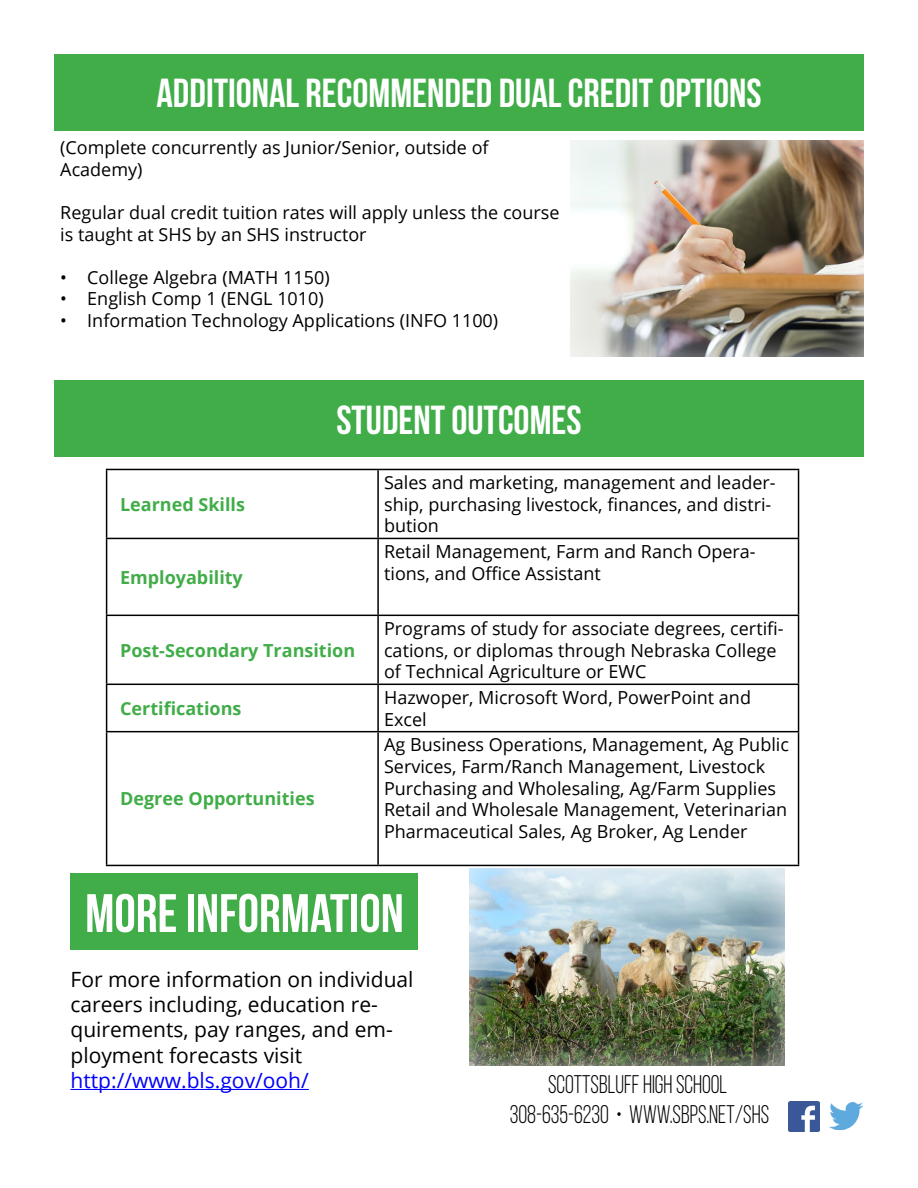
<style>
.page{position:relative;width:918px;height:1188px;background:#fff}
.page>*{position:absolute;margin:0;border:0;box-sizing:border-box;transform-origin:0 0}
.t1{font:700 54px "Bebas Neue";color:#fff}
.t2{font:700 40.5px "Bebas Neue";color:#fff}
.t3{font:25.5px/30.6px "Bebas Neue";color:#000;text-align:center;scale:.9 1}
.t4{font:21px/25.2px "Open Sans";color:#000}
.t5{font:21px "Open Sans";color:#0000fb}
.t6{font:18px/21.6px "Open Sans";color:#000}
.t7{font:700 18px "Open Sans";color:#41ad49}
</style>
<div class="page">
<div style="left:54px;top:54px;width:810px;height:76px;background:#41ad49"></div>
<div style="left:54px;top:380px;width:810px;height:77px;background:#41ad49"></div>
<div style="left:556px;top:128px;width:321px;height:230px;background:#fff;opacity:.75"></div>
<svg style="left:107px;top:470px;width:270px;height:395px"></svg>
<hr style="left:106px;top:469px;width:272px;height:1px;background:#000">
<hr style="left:106px;top:470px;width:1px;height:68px;background:#000">
<hr style="left:378px;top:469px;width:421px;height:1px;background:#000">
<hr style="left:377px;top:470px;width:2px;height:68px;background:#000">
<hr style="left:798px;top:470px;width:1px;height:68px;background:#000">
<hr style="left:106px;top:538px;width:272px;height:1px;background:#000">
<hr style="left:106px;top:539px;width:1px;height:76px;background:#000">
<hr style="left:378px;top:538px;width:421px;height:1px;background:#000">
<hr style="left:377px;top:539px;width:2px;height:76px;background:#000">
<hr style="left:798px;top:539px;width:1px;height:76px;background:#000">
<hr style="left:106px;top:615px;width:272px;height:1px;background:#000">
<hr style="left:106px;top:616px;width:1px;height:68px;background:#000">
<hr style="left:378px;top:615px;width:421px;height:1px;background:#000">
<hr style="left:377px;top:616px;width:2px;height:68px;background:#000">
<hr style="left:798px;top:616px;width:1px;height:68px;background:#000">
<hr style="left:106px;top:684px;width:272px;height:1px;background:#000">
<hr style="left:106px;top:685px;width:1px;height:46px;background:#000">
<hr style="left:378px;top:684px;width:421px;height:1px;background:#000">
<hr style="left:377px;top:685px;width:2px;height:46px;background:#000">
<hr style="left:798px;top:685px;width:1px;height:46px;background:#000">
<hr style="left:106px;top:731px;width:272px;height:1px;background:#000">
<hr style="left:106px;top:732px;width:1px;height:133px;background:#000">
<hr style="left:378px;top:731px;width:421px;height:1px;background:#000">
<hr style="left:377px;top:732px;width:2px;height:133px;background:#000">
<hr style="left:798px;top:732px;width:1px;height:133px;background:#000">
<hr style="left:106px;top:865px;width:272px;height:1px;background:#000">
<hr style="left:378px;top:865px;width:421px;height:1px;background:#000">
<hr style="left:70px;top:1089px;width:239px;height:1px;background:#0000fb">
<div style="left:70px;top:874px;width:348px;height:76px;background:#41ad49"></div>
<img style="left:789px;top:1101px;width:30px;height:30px">
<img style="left:829px;top:1103px;width:33px;height:27px">
<div style="left:441px;top:857px;width:372px;height:209px;background:#fff;opacity:.75"></div>
<h2 class="t2" style="left:156px;top:71px;width:607px">ADDITIONAL RECOMMENDED DUAL CREDIT OPTIONS</h2>
<p class="t6" style="left:60px;top:136px;width:430px">(Complete concurrently as Junior/Senior, outside of<br>Academy)</p>
<p class="t6" style="left:60px;top:201px;width:501px">Regular dual credit tuition rates will apply unless the course is taught at SHS by an SHS instructor</p>
<p class="t6" style="left:60px;top:266px;width:271px">• College Algebra (MATH 1150)</p>
<p class="t6" style="left:60px;top:288px;width:265px">• English Comp 1 (ENGL 1010)</p>
<p class="t6" style="left:60px;top:309px;width:439px">• Information Technology Applications (INFO 1100)</p>
<p class="t7" style="left:120px;top:492px;width:126px">Learned Skills</p>
<p class="t7" style="left:120px;top:565px;width:124px">Employability</p>
<h2 class="t2" style="left:336px;top:397px;width:247px">STUDENT OUTCOMES</h2>
<p class="t6" style="left:384px;top:471px;width:393px">Sales and marketing, management and leader&shy;ship, purchasing livestock, finances, and distri&shy;bution</p>
<p class="t6" style="left:384px;top:540px;width:373px">Retail Management, Farm and Ranch Opera&shy;tions, and Office Assistant</p>
<p class="t7" style="left:120px;top:637px;width:237px">Post-Secondary Transition</p>
<p class="t6" style="left:384px;top:617px;width:401px">Programs of study for associate degrees, certifi&shy;cations, or diplomas through Nebraska College of Technical Agriculture or EWC</p>
<p class="t7" style="left:120px;top:696px;width:123px">Certifications</p>
<p class="t6" style="left:384px;top:686px;width:368px">Hazwoper, Microsoft Word, PowerPoint and<br>Excel</p>
<p class="t7" style="left:120px;top:786px;width:196px">Degree Opportunities</p>
<p class="t6" style="left:384px;top:734px;width:406px">Ag Business Operations, Management, Ag Public Services, Farm/Ranch Management, Livestock Purchasing and Wholesaling, Ag/Farm Supplies Retail and Wholesale Management, Veterinarian Pharmaceutical Sales, Ag Broker, Ag Lender</p>
<h1 class="t1" style="left:85px;top:884px;width:320px">MORE INFORMATION</h1>
<p class="t4" style="left:70px;top:966px;width:345px">For more information on individual careers including, education re&shy;quirements, pay ranges, and em&shy;ployment forecasts visit</p>
<p class="t5" style="left:70px;top:1066px;width:240px">http://www.bls.gov/ooh/</p>
<h3 class="t3" style="left:510px;top:1069px;width:290px">SCOTTSBLUFF HIGH SCHOOL<br>308-635-6230 • WWW.SBPS.NET/SHS</h3>
</div>
